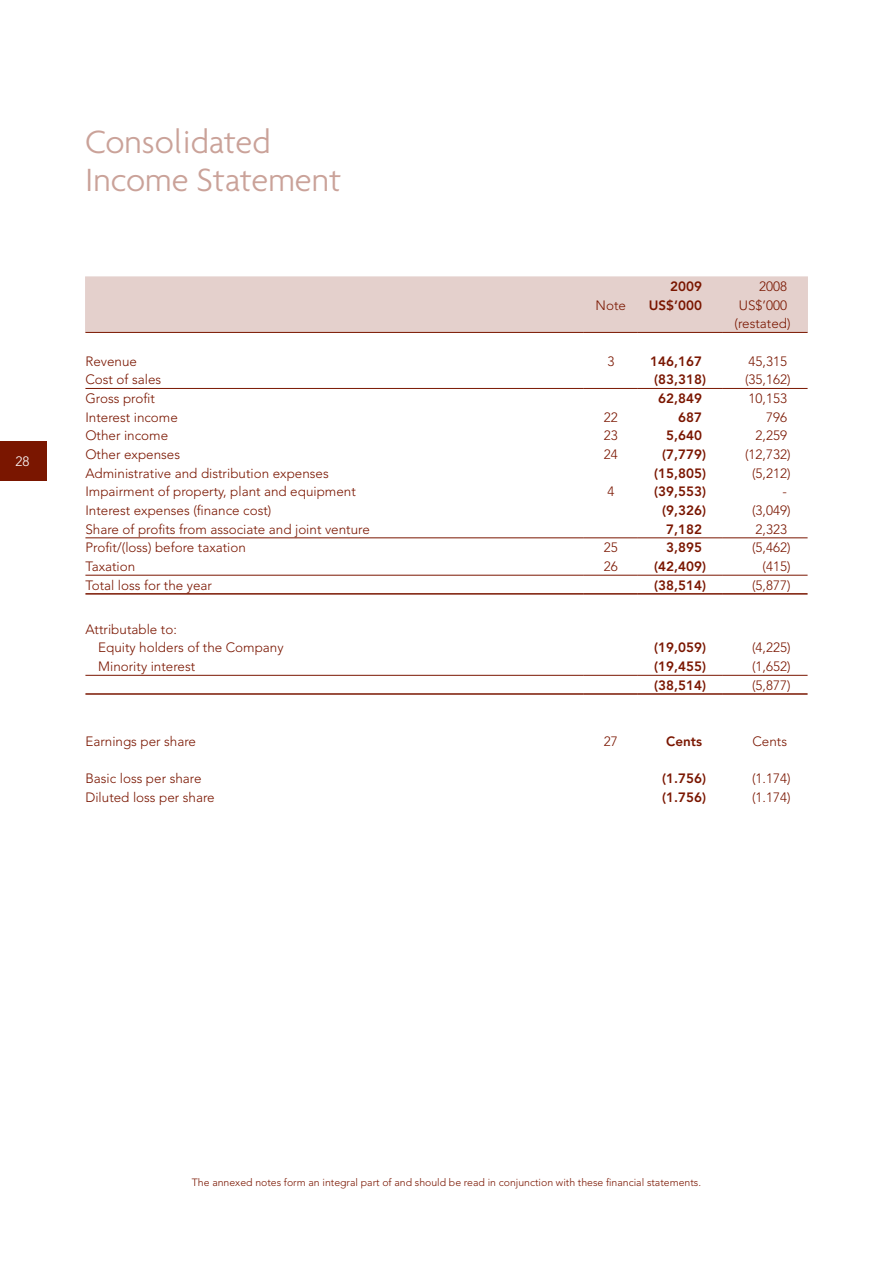
<style>
.page{position:relative;width:893px;height:1263px;background:#fff}
.page>*{position:absolute;margin:0;border:0;box-sizing:border-box;transform-origin:0 0}
.t1{font:300 34.8px/37.2px "Agenda";color:#caa299}
.t2{font:300 13.5px/18.6px "Avenir LT Std";color:#7a1600;text-align:center}
.t3{font:800 13.5px "Avenir LT Std";color:#7a1600}
.t4{font:300 13.5px "Avenir LT Std";color:#fff}
.t5{font:300 10.5px "Avenir LT Std";color:#7a1600}
</style>
<div class="page">
<div style="left:0;top:441px;width:47px;height:39px;background:#7a1600"></div>
<div style="left:85px;top:276px;width:723px;height:56px;background:#e4d0cc"></div>
<hr style="left:85px;top:388px;width:499px;height:1px;background:#7a1600">
<hr style="left:584px;top:388px;width:54px;height:1px;background:#7a1600">
<hr style="left:638px;top:388px;width:85px;height:1px;background:#7a1600">
<hr style="left:723px;top:388px;width:85px;height:1px;background:#7a1600">
<hr style="left:85px;top:537px;width:499px;height:1px;background:#7a1600">
<hr style="left:584px;top:537px;width:54px;height:1px;background:#7a1600">
<hr style="left:638px;top:537px;width:85px;height:1px;background:#7a1600">
<hr style="left:723px;top:537px;width:85px;height:1px;background:#7a1600">
<hr style="left:85px;top:575px;width:499px;height:1px;background:#7a1600">
<hr style="left:584px;top:575px;width:54px;height:1px;background:#7a1600">
<hr style="left:638px;top:575px;width:85px;height:1px;background:#7a1600">
<hr style="left:723px;top:575px;width:85px;height:1px;background:#7a1600">
<hr style="left:85px;top:593px;width:499px;height:2px;background:#7a1600">
<hr style="left:584px;top:593px;width:54px;height:2px;background:#7a1600">
<hr style="left:638px;top:593px;width:85px;height:2px;background:#7a1600">
<hr style="left:723px;top:593px;width:85px;height:2px;background:#7a1600">
<hr style="left:85px;top:332px;width:499px;height:1px;background:#7a1600">
<hr style="left:584px;top:332px;width:54px;height:1px;background:#7a1600">
<hr style="left:638px;top:332px;width:85px;height:1px;background:#7a1600">
<hr style="left:723px;top:332px;width:85px;height:1px;background:#7a1600">
<hr style="left:85px;top:675px;width:499px;height:1px;background:#7a1600">
<hr style="left:584px;top:675px;width:54px;height:1px;background:#7a1600">
<hr style="left:638px;top:675px;width:85px;height:1px;background:#7a1600">
<hr style="left:723px;top:675px;width:85px;height:1px;background:#7a1600">
<hr style="left:85px;top:693px;width:499px;height:2px;background:#7a1600">
<hr style="left:584px;top:693px;width:54px;height:2px;background:#7a1600">
<hr style="left:638px;top:693px;width:85px;height:2px;background:#7a1600">
<hr style="left:723px;top:693px;width:85px;height:2px;background:#7a1600">
<p class="t4" style="left:16px;top:453px;width:16px">28</p>
<h1 class="t1" style="left:85px;top:123px;width:258px">Consolidated<br>Income Statement</h1>
<p class="t3" style="left:670px;top:278px;width:33px">2009</p>
<p class="t2" style="left:759px;top:277px;width:29px">2008</p>
<p class="t2" style="left:596px;top:296px;width:32px">Note</p>
<p class="t3" style="left:649px;top:297px;width:55px">US$’000</p>
<p class="t2" style="left:734px;top:296px;width:58px">US$’000 (restated)</p>
<p class="t2" style="left:85px;top:352px;width:53px">Revenue</p>
<p class="t2" style="left:607px;top:352px;width:8px">3</p>
<p class="t3" style="left:650px;top:353px;width:53px">146,167</p>
<p class="t2" style="left:749px;top:352px;width:40px">45,315</p>
<p class="t2" style="left:85px;top:370px;width:77px">Cost of sales</p>
<p class="t3" style="left:654px;top:371px;width:53px">(83,318)</p>
<p class="t2" style="left:745px;top:370px;width:47px">(35,162)</p>
<p class="t2" style="left:85px;top:389px;width:71px">Gross profit</p>
<p class="t3" style="left:658px;top:390px;width:45px">62,849</p>
<p class="t2" style="left:749px;top:389px;width:40px">10,153</p>
<p class="t2" style="left:85px;top:408px;width:94px">Interest income</p>
<p class="t2" style="left:604px;top:408px;width:15px">22</p>
<p class="t3" style="left:678px;top:409px;width:25px">687</p>
<p class="t2" style="left:766px;top:408px;width:22px">796</p>
<p class="t2" style="left:85px;top:426px;width:84px">Other income</p>
<p class="t2" style="left:604px;top:426px;width:15px">23</p>
<p class="t3" style="left:666px;top:427px;width:37px">5,640</p>
<p class="t2" style="left:756px;top:426px;width:33px">2,259</p>
<p class="t2" style="left:85px;top:445px;width:96px">Other expenses</p>
<p class="t2" style="left:604px;top:445px;width:15px">24</p>
<p class="t3" style="left:662px;top:446px;width:45px">(7,779)</p>
<p class="t2" style="left:745px;top:445px;width:47px">(12,732)</p>
<p class="t2" style="left:85px;top:464px;width:245px">Administrative and distribution expenses</p>
<p class="t3" style="left:654px;top:465px;width:53px">(15,805)</p>
<p class="t2" style="left:752px;top:464px;width:40px">(5,212)</p>
<p class="t2" style="left:85px;top:482px;width:272px">Impairment of property, plant and equipment</p>
<p class="t2" style="left:607px;top:482px;width:8px">4</p>
<p class="t3" style="left:654px;top:483px;width:53px">(39,553)</p>
<p class="t2" style="left:783px;top:482px;width:6px">-</p>
<p class="t2" style="left:85px;top:501px;width:187px">Interest expenses (finance cost)</p>
<p class="t3" style="left:662px;top:502px;width:45px">(9,326)</p>
<p class="t2" style="left:752px;top:501px;width:40px">(3,049)</p>
<p class="t2" style="left:85px;top:520px;width:286px">Share of profits from associate and joint venture</p>
<p class="t3" style="left:666px;top:521px;width:37px">7,182</p>
<p class="t2" style="left:756px;top:520px;width:33px">2,323</p>
<p class="t2" style="left:85px;top:538px;width:162px">Profit/(loss) before taxation</p>
<p class="t2" style="left:604px;top:538px;width:15px">25</p>
<p class="t3" style="left:666px;top:539px;width:37px">3,895</p>
<p class="t2" style="left:752px;top:538px;width:40px">(5,462)</p>
<p class="t2" style="left:85px;top:557px;width:51px">Taxation</p>
<p class="t2" style="left:604px;top:557px;width:15px">26</p>
<p class="t3" style="left:654px;top:558px;width:53px">(42,409)</p>
<p class="t2" style="left:763px;top:557px;width:29px">(415)</p>
<p class="t2" style="left:85px;top:576px;width:128px">Total loss for the year</p>
<p class="t3" style="left:654px;top:577px;width:53px">(38,514)</p>
<p class="t2" style="left:752px;top:576px;width:40px">(5,877)</p>
<p class="t2" style="left:98px;top:620px;width:187px;text-align:left;text-indent:-13px">Attributable to:<br>Equity holders of the Company</p>
<p class="t3" style="left:654px;top:640px;width:53px">(19,059)</p>
<p class="t2" style="left:752px;top:638px;width:40px">(4,225)</p>
<p class="t2" style="left:98px;top:657px;width:99px">Minority interest</p>
<p class="t3" style="left:654px;top:658px;width:53px">(19,455)</p>
<p class="t2" style="left:752px;top:657px;width:40px">(1,652)</p>
<p class="t3" style="left:654px;top:677px;width:53px">(38,514)</p>
<p class="t2" style="left:752px;top:676px;width:40px">(5,877)</p>
<p class="t2" style="left:85px;top:732px;width:112px">Earnings per share</p>
<p class="t2" style="left:604px;top:732px;width:15px">27</p>
<p class="t3" style="left:666px;top:733px;width:37px">Cents</p>
<p class="t2" style="left:752px;top:732px;width:36px">Cents</p>
<p class="t2" style="left:85px;top:769px;width:118px">Basic loss per share</p>
<p class="t3" style="left:662px;top:770px;width:45px">(1.756)</p>
<p class="t2" style="left:752px;top:769px;width:40px">(1.174)</p>
<p class="t2" style="left:85px;top:788px;width:131px">Diluted loss per share</p>
<p class="t3" style="left:662px;top:789px;width:45px">(1.756)</p>
<p class="t2" style="left:752px;top:788px;width:40px">(1.174)</p>
<p class="t5" style="left:192px;top:1176px;width:511px">The annexed notes form an integral part of and should be read in conjunction with these financial statements.</p>
</div>
